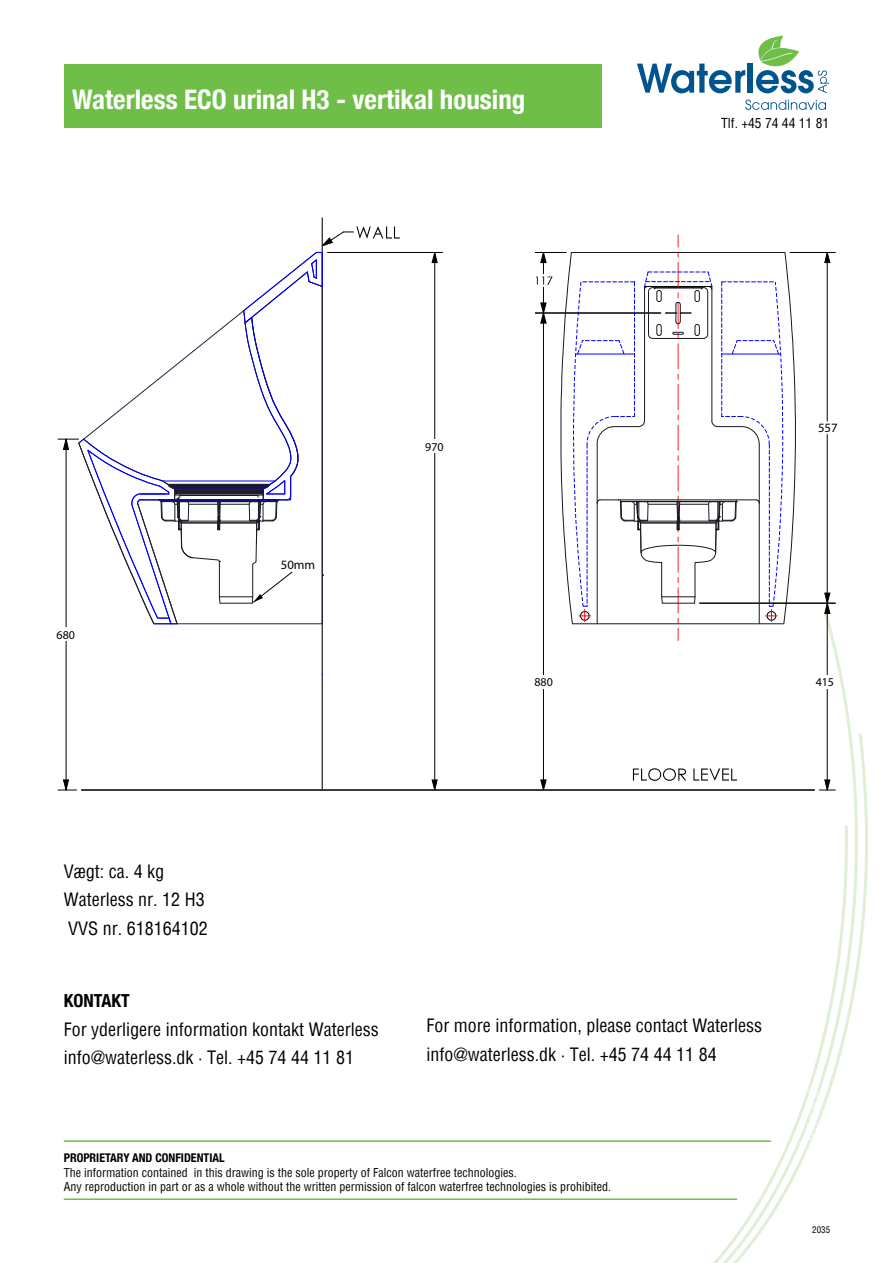
<style>
.page{position:relative;width:893px;height:1263px;background:#fff}
.page>*{position:absolute;margin:0;border:0;box-sizing:border-box;transform-origin:0 0}
.t1{font:700 condensed 27px "Helvetica Neue";color:#fff}
.t2{font:condensed 18px/28.5px "Helvetica";color:#000}
.t3{font:700 condensed 18px "Helvetica Neue";color:#000}
.t4{font:condensed 15px "Helvetica";color:#fff}
.t5{font:condensed 13.5px "Helvetica";color:#000}
.t6{font:12.75px "Myriad Pro";color:#000}
.t7{font:condensed 12px/14.4px "Helvetica";color:#000}
.t8{font:700 condensed 12px "Helvetica Neue";color:#000}
.t9{font:12px "Myriad Pro";color:#000}
.t10{font:condensed 9px "Helvetica";color:#000}
</style>
<div class="page">
<svg style="left:713px;top:801px;width:155px;height:462px"></svg>
<svg style="left:745px;top:100px;width:81px;height:10px"></svg>
<svg style="left:637px;top:36px;width:192px;height:57px"></svg>
<div style="left:64px;top:64px;width:538px;height:64px;background:#6ebe47"></div>
<hr style="left:64px;top:1198px;width:673px;height:2px;background:#6ebe47">
<hr style="left:64px;top:1140px;width:707px;height:2px;background:#6ebe47">
<svg style="left:57px;top:217px;width:810px;height:584px"></svg>
<svg style="left:58px;top:226px;width:342px;height:399px"></svg>
<div style="left:420px;top:439px;width:29px;height:14px;background:#fff"></div>
<div style="left:51px;top:627px;width:29px;height:14px;background:#fff"></div>
<div style="left:529px;top:675px;width:29px;height:14px;background:#fff"></div>
<div style="left:812px;top:675px;width:26px;height:14px;background:#fff"></div>
<h1 class="t1" style="left:72px;top:77px;width:455px">Waterless ECO urinal H3 - vertikal housing</h1>
<p class="t5" style="left:721px;top:114px;width:109px">Tlf. +45 74 44 11 81</p>
<p class="t6" style="left:57px;top:625px;width:21px">674</p>
<p class="t9" style="left:57px;top:627px;width:20px">680</p>
<p class="t6" style="left:281px;top:557px;width:36px">50mm</p>
<p class="t2" style="left:64px;top:856px;width:146px">Vægt: ca. 4 kg<br>Waterless nr. 12 H3<br>VVS nr. 618164102</p>
<p class="t6" style="left:426px;top:437px;width:21px">967</p>
<p class="t9" style="left:425px;top:439px;width:20px">970</p>
<p class="t6" style="left:818px;top:420px;width:21px">557</p>
<p class="t6" style="left:535px;top:674px;width:21px">850</p>
<p class="t6" style="left:818px;top:674px;width:21px">434</p>
<p class="t9" style="left:534px;top:675px;width:20px">880</p>
<p class="t9" style="left:816px;top:675px;width:20px">415</p>
<p class="t3" style="left:64px;top:986px;width:67px">KONTAKT</p>
<p class="t2" style="left:64px;top:1015px;width:316px">For yderligere information kontakt Waterless info@waterless.dk · Tel. +45 74 44 11 81</p>
<p class="t2" style="left:426px;top:1011px;width:337px">For more information, please contact Waterless info@waterless.dk · Tel. +45 74 44 11 84</p>
<p class="t8" style="left:64px;top:1148px;width:162px">PROPRIETARY AND CONFIDENTIAL</p>
<p class="t7" style="left:64px;top:1165px;width:549px">The information contained in this drawing is the sole property of Falcon waterfree technologies.<br>Any reproduction in part or as a whole without the written permission of falcon waterfree technologies is prohibited.</p>
<p class="t4" style="left:803px;top:1160px;width:78px;rotate:-90deg">Waterless.dk</p>
<p class="t10" style="left:812px;top:1224px;width:19px">2035</p>
</div>
